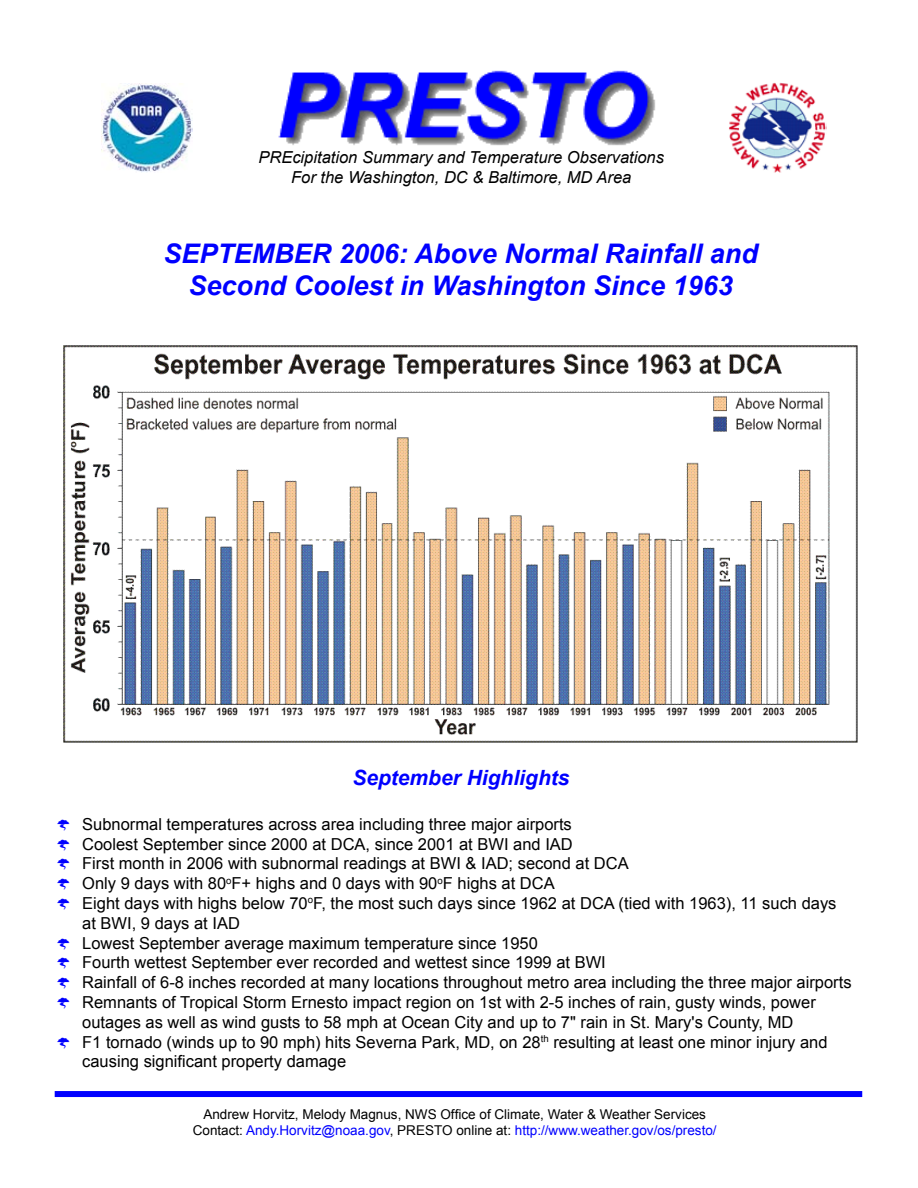
<style>
.page{position:relative;width:918px;height:1188px;background:#fff}
.page>*{position:absolute;margin:0;border:0;box-sizing:border-box;transform-origin:0 0}
.t1{font:italic 700 27px/32.4px "Arial";color:#00f;text-align:center}
.t2{font:italic 700 21px "Arial";color:#00f}
.t3{font:16.5px/19.8px "Arial";color:#000}
.t4{font:italic 16.5px/19.8px "Arial";color:#000;text-align:center}
.t5{font:13.5px/16.2px "Arial";color:#000;text-align:center}
.s1{color:#00f}
</style>
<div class="page">
<img style="left:278px;top:70px;width:378px;height:76px">
<img style="left:101px;top:84px;width:91px;height:88px">
<img style="left:729px;top:82px;width:97px;height:91px">
<div style="left:55px;top:1091px;width:807px;height:6px;background:#00f"></div>
<img style="left:63px;top:345px;width:795px;height:397px">
<p class="t4" style="left:258px;top:147px;width:407px">PREcipitation Summary and Temperature Observations<br>For the Washington, DC &amp; Baltimore, MD Area</p>
<h1 class="t1" style="left:163px;top:238px;width:596px">SEPTEMBER 2006: Above Normal Rainfall and<br>Second Coolest in Washington Since 1963</h1>
<p class="t2" style="left:352px;top:764px;width:219px">September Highlights</p>
<p class="t3" style="left:82px;top:814px;width:771px">Subnormal temperatures across area including three major airports<br>Coolest September since 2000 at DCA, since 2001 at BWI and IAD<br>First month in 2006 with subnormal readings at BWI &amp; IAD; second at DCA<br>Only 9 days with 80<sup>o</sup>F+ highs and 0 days with 90<sup>o</sup>F highs at DCA<br>Eight days with highs below 70<sup>o</sup>F, the most such days since 1962 at DCA (tied with 1963), 11 such days at BWI, 9 days at IAD<br>Lowest September average maximum temperature since 1950<br>Fourth wettest September ever recorded and wettest since 1999 at BWI<br>Rainfall of 6-8 inches recorded at many locations throughout metro area including the three major airports Remnants of Tropical Storm Ernesto impact region on 1st with 2-5 inches of rain, gusty winds, power outages as well as wind gusts to 58 mph at Ocean City and up to 7" rain in St. Mary's County, MD<br>F1 tornado (winds up to 90 mph) hits Severna Park, MD, on 28<sup>th</sup> resulting at least one minor injury and causing significant property damage</p>
<p class="t5" style="left:193px;top:1106px;width:525px">Andrew Horvitz, Melody Magnus, NWS Office of Climate, Water &amp; Weather Services<br>Contact: <span class="s1">Andy.Horvitz@noaa.gov</span>, PRESTO online at: <span class="s1">http://www.weather.gov/os/presto/</span></p>
</div>
